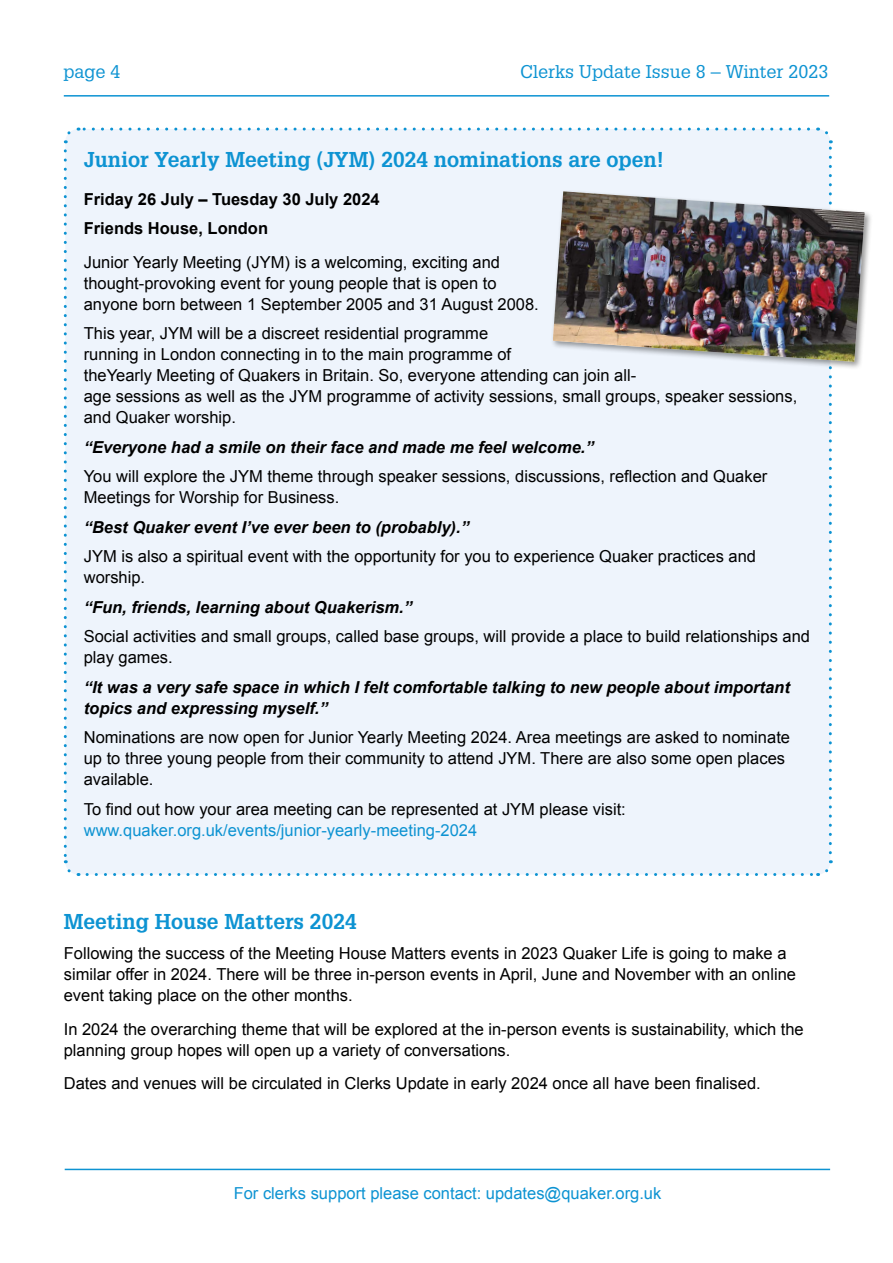
<style>
.page{position:relative;width:893px;height:1263px;background:#fff}
.page>*{position:absolute;margin:0;border:0;box-sizing:border-box;transform-origin:0 0}
.t1{font:700 21px "Glypha";color:#0d93d2}
.t2{font:18px "Glypha";color:#0d93d2}
.t3{font:16.5px/21px "Arial";color:#000}
.t4{font:italic 700 16.5px/21px "Arial";color:#000}
.t5{font:16.5px "Arial";color:#0d93d2}
.t6{font:700 16.5px/29.5px "Arial";color:#000}
</style>
<div class="page">
<hr style="left:64px;top:95px;width:765px;height:2px;background:#0d93d2">
<div style="left:65px;top:129px;width:765px;height:745px;background:#eef4fc;border-radius:13px"></div>
<svg style="left:64px;top:151px;width:15px;height:725px"></svg>
<svg style="left:87px;top:860px;width:746px;height:16px"></svg>
<svg style="left:818px;top:127px;width:14px;height:726px"></svg>
<svg style="left:63px;top:128px;width:745px;height:15px"></svg>
<div style="left:550px;top:189px;width:323px;height:181px;background:#000;opacity:.41"></div>
<img style="left:553px;top:191px;width:312px;height:171px">
<hr style="left:65px;top:1169px;width:765px;height:1px;background:#0d93d2">
<p class="t2" style="left:64px;top:61px;width:59px">page 4</p>
<p class="t2" style="left:520px;top:60px;width:310px">Clerks Update Issue 8 – Winter 2023</p>
<p class="t1" style="left:84px;top:146px;width:581px">Junior Yearly Meeting (JYM) 2024 nominations are open!</p>
<p class="t6" style="left:84px;top:184px;width:297px">Friday 26 July – Tuesday 30 July 2024<br>Friends House, London</p>
<p class="t3" style="left:84px;top:252px;width:457px">Junior Yearly Meeting (JYM) is a welcoming, exciting and thought-provoking event for young people that is open to anyone born between 1 September 2005 and 31 August 2008.</p>
<p class="t3" style="left:84px;top:323px;width:715px">This year, JYM will be a discreet residential programme<br>running in London connecting in to the main programme of<br>theYearly Meeting of Quakers in Britain. So, everyone attending can join all-<br>age sessions as well as the JYM programme of activity sessions, small groups, speaker sessions, and Quaker worship.</p>
<p class="t4" style="left:84px;top:437px;width:511px">“Everyone had a smile on their face and made me feel welcome.”</p>
<p class="t3" style="left:84px;top:466px;width:685px">You will explore the JYM theme through speaker sessions, discussions, reflection and Quaker<br>Meetings for Worship for Business.</p>
<p class="t4" style="left:84px;top:517px;width:387px">“Best Quaker event I’ve ever been to (probably).”</p>
<p class="t3" style="left:84px;top:546px;width:674px">JYM is also a spiritual event with the opportunity for you to experience Quaker practices and worship.</p>
<p class="t4" style="left:84px;top:597px;width:330px">“Fun, friends, learning about Quakerism.”</p>
<p class="t3" style="left:84px;top:626px;width:728px">Social activities and small groups, called base groups, will provide a place to build relationships and play games.</p>
<p class="t4" style="left:84px;top:677px;width:708px">“It was a very safe space in which I felt comfortable talking to new people about important topics and expressing myself.”</p>
<p class="t3" style="left:84px;top:727px;width:708px">Nominations are now open for Junior Yearly Meeting 2024. Area meetings are asked to nominate up to three young people from their community to attend JYM. There are also some open places available.</p>
<p class="t3" style="left:84px;top:799px;width:544px">To find out how your area meeting can be represented at JYM please visit:</p>
<p class="t5" style="left:84px;top:819px;width:395px">www.quaker.org.uk/events/junior-yearly-meeting-2024</p>
<p class="t1" style="left:64px;top:909px;width:294px">Meeting House Matters 2024</p>
<p class="t3" style="left:64px;top:943px;width:734px">Following the success of the Meeting House Matters events in 2023 Quaker Life is going to make a similar offer in 2024. There will be three in-person events in April, June and November with an online event taking place on the other months.</p>
<p class="t3" style="left:64px;top:1018px;width:741px">In 2024 the overarching theme that will be explored at the in-person events is sustainability, which the planning group hopes will open up a variety of conversations.</p>
<p class="t3" style="left:64px;top:1073px;width:698px">Dates and venues will be circulated in Clerks Update in early 2024 once all have been finalised.</p>
<p class="t5" style="left:234px;top:1182px;width:429px">For clerks support please contact: updates@quaker.org.uk</p>
</div>
